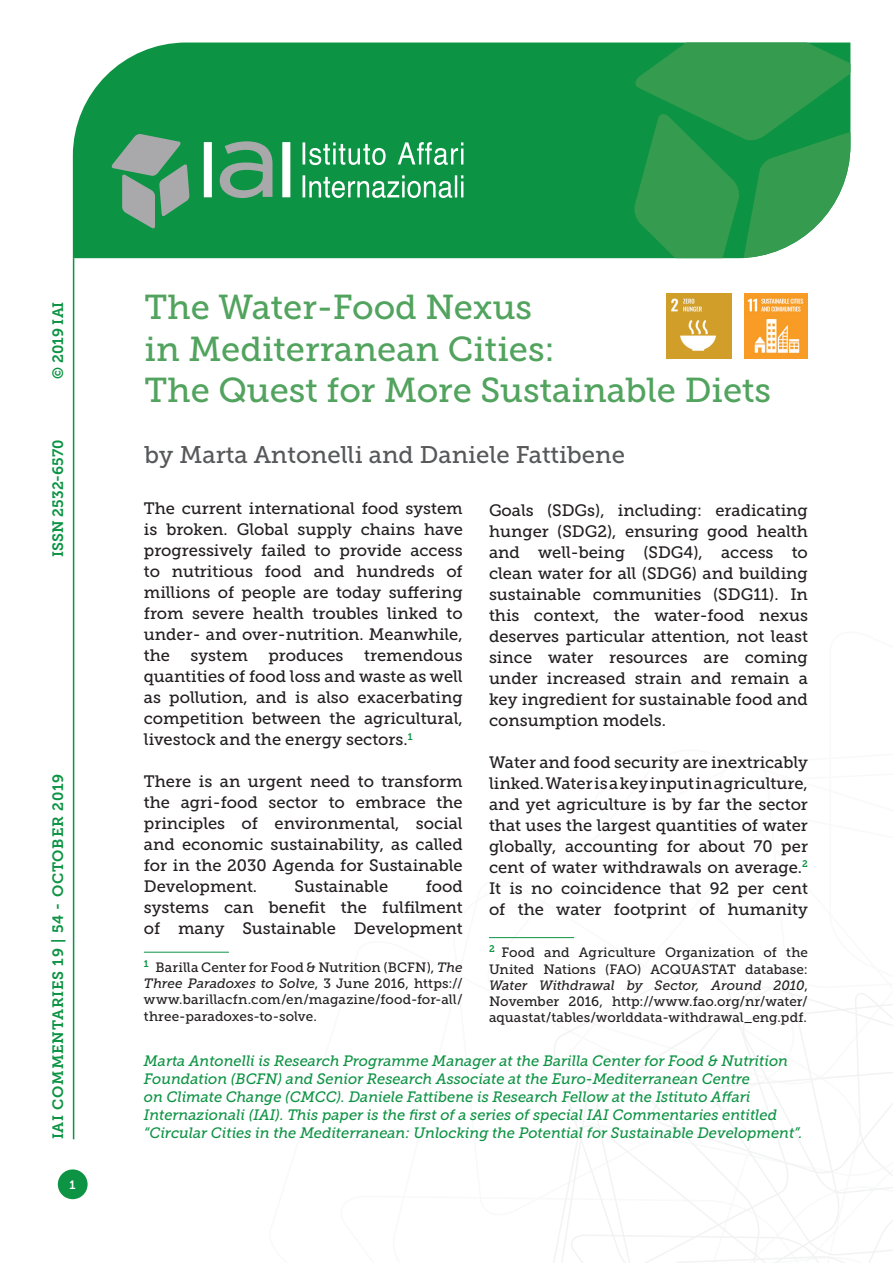
<style>
.page{position:relative;width:893px;height:1263px;background:#fff}
.page>*{position:absolute;margin:0;border:0;box-sizing:border-box;transform-origin:0 0}
.Titolo_Copertina{font:34.5px "Museo Slab 500";color:#51a35e}
.Autori_copertina{font:24px "Museo Slab 500";color:#57585a}
.Testo{font:16.5px/21px "Museo Slab 500";color:#231f20;text-align:justify}
.t1{font:italic 15px/18px "Museo Slab 500";color:#0d9344}
.t2{font:15px "Museo Slab 700";letter-spacing:.05em;color:#0d9344}
.t3{font:15px "Museo Slab 700";color:#0d9344}
.Nota{font:13.5px/16.2px "Museo Slab 500";letter-spacing:.005em;color:#231f20;text-align:justify}
.t4{font:12px "Museo Slab 700";color:#fff}
.s1{font-style:italic}
</style>
<div class="page">
<svg style="left:553px;top:960px;width:340px;height:303px"></svg>
<hr style="left:73px;top:258px;width:1px;height:881px;background:#0d9344">
<div style="left:73px;top:43px;width:560px;height:215px;background:#0d9344"></div>
<svg style="left:633px;top:43px;width:217px;height:215px;background:#359e56"></svg>
<svg style="left:303px;top:142px;width:160px;height:56px;background:#48ad72"></svg>
<svg style="left:111px;top:134px;width:79px;height:95px;background:#609e7a"></svg>
<svg style="left:204px;top:141px;width:86px;height:57px"></svg>
<div style="left:58px;top:1169px;width:30px;height:30px;background:#0d9344;border-radius:50%"></div>
<hr style="left:144px;top:952px;width:85px;height:1px;background:#0d9344">
<hr style="left:489px;top:937px;width:85px;height:1px;background:#0d9344">
<img style="left:666px;top:293px;width:65px;height:65px">
<img style="left:744px;top:293px;width:64px;height:65px">
<p class="t2" style="left:50px;top:379px;width:79px;rotate:-90deg">© 2019 IAI</p>
<p class="t3" style="left:50px;top:557px;width:119px;rotate:-90deg">ISSN 2532-6570</p>
<p class="t2" style="left:50px;top:1139px;width:367px;rotate:-90deg">IAI COMMENTARIES 19 | 54 - OCTOBER 2019</p>
<p class="t4" style="left:70px;top:1178px;width:8px">1</p>
<p class="Titolo_Copertina" style="left:145px;top:288px;width:389px">The Water-Food Nexus</p>
<p class="Titolo_Copertina" style="left:145px;top:330px;width:412px">in Mediterranean Cities:</p>
<p class="Titolo_Copertina" style="left:145px;top:371px;width:628px">The Quest for More Sustainable Diets</p>
<p class="Autori_copertina" style="left:145px;top:441px;width:482px">by Marta Antonelli and Daniele Fattibene</p>
<p class="Testo" style="left:144px;top:498px;width:320px">The current international food system is broken. Global supply chains have progressively failed to provide access to nutritious food and hundreds of millions of people are today suffering from severe health troubles linked to under- and over-nutrition. Meanwhile, the system produces tremendous quantities of food loss and waste as well as pollution, and is also exacerbating competition between the agricultural, livestock and the energy sectors.<sup>1</sup></p>
<p class="Testo" style="left:144px;top:771px;width:320px">There is an urgent need to transform the agri-food sector to embrace the principles of environmental, social and economic sustainability, as called for in the 2030 Agenda for Sustainable Development.</p>
<p class="Testo" style="left:295px;top:876px;width:95px">Sustainable</p>
<p class="Testo" style="left:144px;top:876px;width:320px;text-indent:282px">food systems can benefit the fulfilment of many Sustainable Development</p>
<p class="Nota" style="left:144px;top:959px;width:320px"><sup>1</sup> Barilla Center for Food &amp; Nutrition (BCFN), <span class="s1">The Three Paradoxes to Solve</span>, 3 June 2016, https:// www.barillacfn.com/en/magazine/food-for-all/ three-paradoxes-to-solve.</p>
<p class="Testo" style="left:489px;top:500px;width:320px">Goals (SDGs), including: eradicating hunger (SDG2), ensuring good health and well-being (SDG4), access to clean water for all (SDG6) and building sustainable communities (SDG11). In this context, the water-food nexus deserves particular attention, not least since water resources are coming under increased strain and remain a key ingredient for sustainable food and consumption models.</p>
<p class="Testo" style="left:489px;top:752px;width:320px">Water and food security are inextricably linked. Water is a key input in agriculture, and yet agriculture is by far the sector that uses the largest quantities of water globally, accounting for about 70 per cent of water withdrawals on average.<sup>2<br></sup>It is no coincidence that 92 per cent of the water footprint of humanity</p>
<p class="Nota" style="left:489px;top:945px;width:320px"><sup>2</sup> Food and Agriculture Organization of the United Nations (FAO) ACQUASTAT database:<br><span class="s1">Water Withdrawal by Sector, Around 2010</span>, November 2016, http://www.fao.org/nr/water/ aquastat/tables/worlddata-withdrawal_eng.pdf.</p>
<p class="t1" style="left:144px;top:1052px;width:660px">Marta Antonelli is Research Programme Manager at the Barilla Center for Food &amp; Nutrition Foundation (BCFN) and Senior Research Associate at the Euro-Mediterranean Centre<br>on Climate Change (CMCC). Daniele Fattibene is Research Fellow at the Istituto Affari Internazionali (IAI). This paper is the first of a series of special IAI Commentaries entitled “Circular Cities in the Mediterranean: Unlocking the Potential for Sustainable Development”.</p>
</div>
